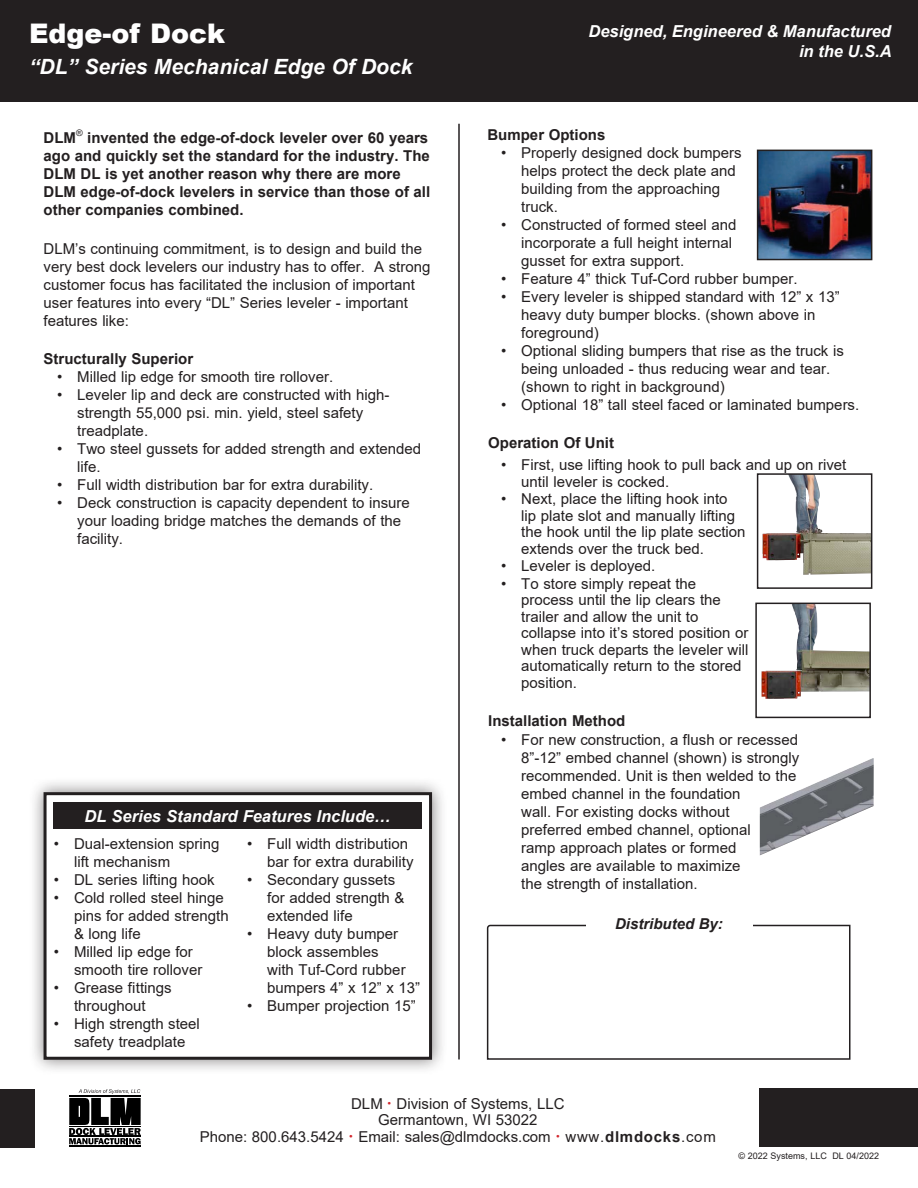
<style>
.page{position:relative;width:918px;height:1188px;background:#fff}
.page>*{position:absolute;margin:0;border:0;box-sizing:border-box;transform-origin:0 0}
.t1{font:900 27px "Arial";color:#fff}
.t2{font:italic 700 21px "Arial";color:#fff}
.t3{font:italic 700 16.5px/19.8px "Arial";color:#fff;text-align:right}
.t4{font:15px/18px "Arial";color:#231f20}
.t5{font:700 15px/18px "Arial";color:#231f20}
.t6{font:italic 700 15px "Arial";color:#231f20}
.t7{font:9px "Arial";color:#231f20}
.s1{font-size:10.5px;color:#d3272e}
.s2{font-weight:700}
</style>
<div class="page">
<svg style="left:486px;top:924px;width:365px;height:136px"></svg>
<div style="left:586px;top:917px;width:166px;height:20px;background:#fff"></div>
<div style="left:760px;top:1089px;width:158px;height:58px;background:#231f20"></div>
<hr style="left:69px;top:1145px;width:72px;height:2px;background:#000">
<svg style="left:69px;top:1089px;width:72px;height:55px"></svg>
<div style="left:0;top:1089px;width:34px;height:58px;background:#231f20"></div>
<hr style="left:458px;top:124px;width:2px;height:935px;background:#231f20">
<div style="left:0;top:0;width:918px;height:101px;background:#231f20"></div>
<div style="left:28px;top:777px;width:419px;height:298px;background:#231f20;opacity:.55"></div>
<div style="left:45px;top:794px;width:386px;height:264px;background:#fff"></div>
<div style="left:44px;top:792px;width:388px;height:268px;border:3px solid #231f20"></div>
<div style="left:53px;top:802px;width:369px;height:27px;background:#231f20"></div>
<img style="left:760px;top:758px;width:114px;height:97px">
<img style="left:763px;top:476px;width:106px;height:99px">
<div style="left:757px;top:473px;width:115px;height:116px;border:2px solid #231f20"></div>
<img style="left:762px;top:606px;width:106px;height:93px">
<div style="left:755px;top:603px;width:116px;height:115px;border:2px solid #231f20"></div>
<img style="left:760px;top:153px;width:109px;height:104px">
<div style="left:757px;top:150px;width:115px;height:110px;border:2px solid #231f20"></div>
<h1 class="t1" style="left:29px;top:14px;width:197px">Edge-of Dock</h1>
<h2 class="t2" style="left:29px;top:53px;width:385px">“DL” Series Mechanical Edge Of Dock</h2>
<p class="t5" style="left:44px;top:129px;width:34px">DLM</p>
<p class="t7" style="left:76px;top:127px;width:8px">®</p>
<p class="t5" style="left:44px;top:129px;width:388px;text-indent:44px">invented the edge-of-dock leveler over 60 years ago and quickly set the standard for the industry. The DLM DL is yet another reason why there are more DLM edge-of-dock levelers in service than those of all other companies combined.</p>
<p class="t4" style="left:44px;top:239px;width:388px">DLM’s continuing commitment, is to design and build the very best dock levelers our industry has to offer. A strong customer focus has facilitated the inclusion of important user features into every “DL” Series leveler - important features like:</p>
<p class="t5" style="left:44px;top:350px;width:151px">Structurally Superior</p>
<p class="t4" style="left:57px;top:367px;width:278px">• Milled lip edge for smooth tire rollover.</p>
<p class="t4" style="left:77px;top:385px;width:314px;text-indent:-20px">• Leveler lip and deck are constructed with high&shy;strength 55,000 psi. min. yield, steel safety treadplate.</p>
<p class="t4" style="left:77px;top:439px;width:345px;text-indent:-20px">• Two steel gussets for added strength and extended life.</p>
<p class="t4" style="left:57px;top:475px;width:318px">• Full width distribution bar for extra durability.</p>
<p class="t4" style="left:77px;top:493px;width:334px;text-indent:-20px">• Deck construction is capacity dependent to insure your loading bridge matches the demands of the facility.</p>
<p class="t3" style="left:85px;top:806px;width:308px">DL Series Standard Features Include…</p>
<p class="t4" style="left:74px;top:835px;width:147px;text-indent:-20px">• Dual-extension spring lift mechanism</p>
<p class="t4" style="left:54px;top:871px;width:162px">• DL series lifting hook</p>
<p class="t4" style="left:74px;top:889px;width:156px;text-indent:-20px">• Cold rolled steel hinge pins for added strength &amp; long life</p>
<p class="t4" style="left:74px;top:943px;width:130px;text-indent:-20px">• Milled lip edge for smooth tire rollover</p>
<p class="t4" style="left:54px;top:979px;width:119px;text-align:center">• Grease fittings throughout</p>
<p class="t4" style="left:54px;top:1015px;width:148px;text-align:center">• High strength steel safety treadplate</p>
<p class="t4" style="left:267px;top:835px;width:148px;text-indent:-20px">• Full width distribution bar for extra durability</p>
<p class="t4" style="left:267px;top:871px;width:139px;text-indent:-20px">• Secondary gussets for added strength &amp; extended life</p>
<p class="t4" style="left:267px;top:925px;width:154px;text-indent:-20px">• Heavy duty bumper block assembles<br>with Tuf-Cord rubber bumpers 4” x 12” x 13”</p>
<p class="t4" style="left:247px;top:997px;width:170px">• Bumper projection 15”</p>
<p class="t3" style="left:588px;top:22px;width:305px">Designed, Engineered &amp; Manufactured in the U.S.A</p>
<p class="t5" style="left:488px;top:126px;width:119px">Bumper Options</p>
<p class="t4" style="left:521px;top:144px;width:222px;text-indent:-20px">• Properly designed dock bumpers helps protect the deck plate and building from the approaching truck.</p>
<p class="t4" style="left:521px;top:216px;width:217px;text-indent:-20px">• Constructed of formed steel and incorporate a full height internal gusset for extra support.</p>
<p class="t4" style="left:501px;top:270px;width:298px">• Feature 4” thick Tuf-Cord rubber bumper.</p>
<p class="t4" style="left:521px;top:288px;width:320px;text-indent:-20px">• Every leveler is shipped standard with 12” x 13” heavy duty bumper blocks. (shown above in foreground)</p>
<p class="t4" style="left:521px;top:342px;width:324px;text-indent:-20px">• Optional sliding bumpers that rise as the truck is being unloaded - thus reducing wear and tear. (shown to right in background)</p>
<p class="t4" style="left:501px;top:396px;width:360px">• Optional 18” tall steel faced or laminated bumpers.</p>
<p class="t5" style="left:488px;top:434px;width:127px">Operation Of Unit</p>
<p class="t4" style="left:521px;top:456px;width:327px;line-height:16.5px;text-indent:-20px">• First, use lifting hook to pull back and up on rivet until leveler is cocked.</p>
<p class="t4" style="left:521px;top:491px;width:226px;line-height:16.5px;text-indent:-20px">• Next, place the lifting hook into lip plate slot and manually lifting the hook until the lip plate section extends over the truck bed.</p>
<p class="t4" style="left:501px;top:557px;width:156px">• Leveler is deployed.</p>
<p class="t4" style="left:521px;top:575px;width:229px;line-height:16.5px;text-indent:-20px">• To store simply repeat the process until the lip clears the trailer and allow the unit to collapse into it’s stored position or when truck departs the leveler will automatically return to the stored position.</p>
<p class="t5" style="left:488px;top:712px;width:139px">Installation Method</p>
<p class="t4" style="left:521px;top:731px;width:280px;text-indent:-20px">• For new construction, a flush or recessed 8”-12” embed channel (shown) is strongly recommended. Unit is then welded to the embed channel in the foundation<br>wall. For existing docks without<br>preferred embed channel, optional<br>ramp approach plates or formed<br>angles are available to maximize<br>the strength of installation.</p>
<p class="t6" style="left:615px;top:914px;width:109px">Distributed By:</p>
<p class="t4" style="left:200px;top:1095px;width:518px;line-height:16.5px;text-align:center">DLM <span class="s1">•</span> Division of Systems, LLC<br>Germantown, WI 53022<br>Phone: 800.643.5424 <span class="s1">•</span> Email: sales@dlmdocks.com <span class="s1">•</span> www.<span class="s2">dlmdocks</span>.com</p>
<p class="t7" style="left:738px;top:1150px;width:142px">© 2022 Systems, LLC DL 04/2022</p>
</div>
